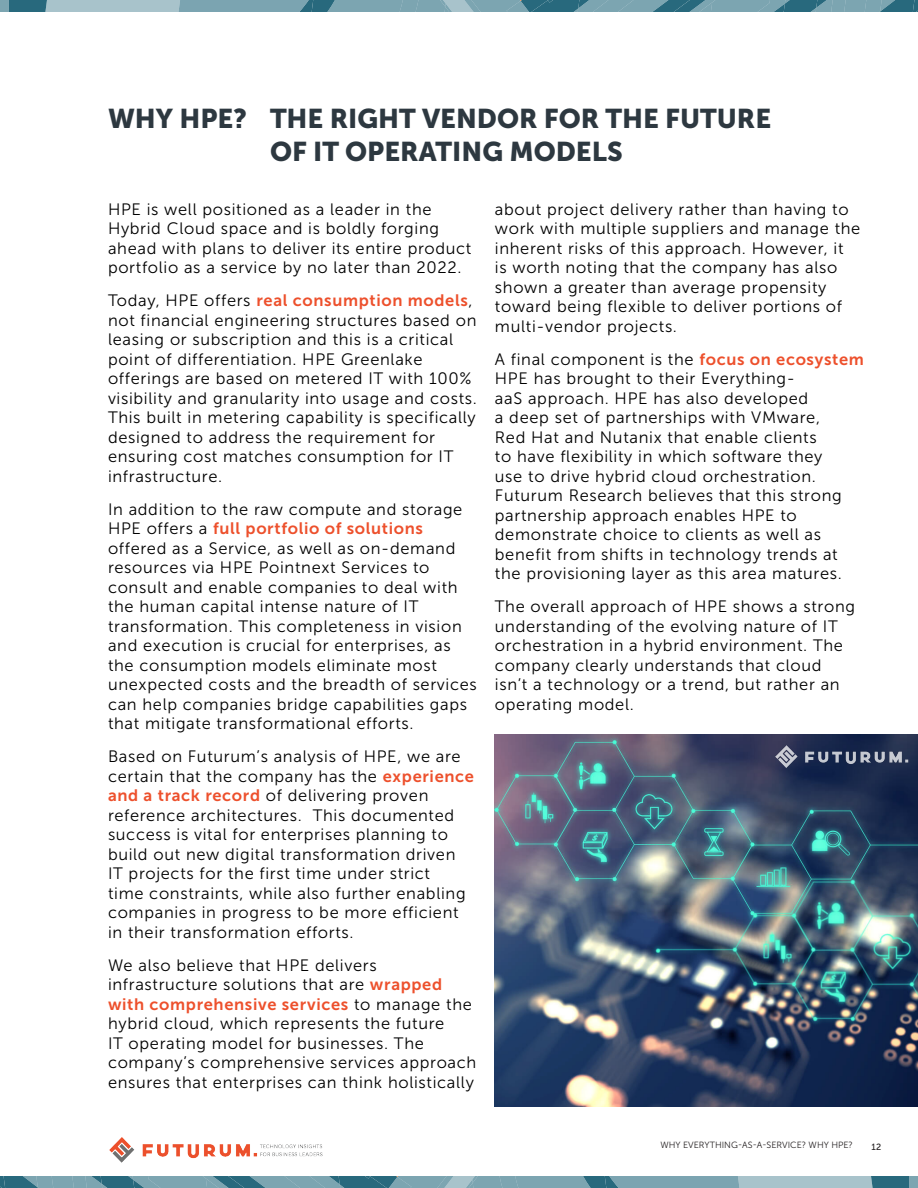
<style>
.page{position:relative;width:918px;height:1188px;background:#fff}
.page>*{position:absolute;margin:0;border:0;box-sizing:border-box;transform-origin:0 0}
.t1{font:27px "Museo Sans 900";color:#2d3840}
.t2{font:16.5px/19.5px "Museo Sans 300";letter-spacing:.04em;color:#000}
.t3{font:9px "Museo Sans 300";color:#231f20}
.t4{font:9px "Museo Sans 500";color:#231f20}
.s1{font-family:"Museo Sans 700";color:#ed502c}
</style>
<div class="page">
<img style="left:109px;top:1137px;width:214px;height:26px">
<svg style="left:0;top:1176px;width:918px;height:12px;background:#6f9ba9"></svg>
<svg style="left:0;top:0;width:918px;height:12px;background:#6f9ba9"></svg>
<img style="left:495px;top:734px;width:423px;height:373px">
<img style="left:776px;top:745px;width:134px;height:23px">
<p class="t1" style="left:108px;top:103px;width:665px">WHY HPE? THE RIGHT VENDOR FOR THE FUTURE</p>
<p class="t1" style="left:270px;top:136px;width:354px">OF IT OPERATING MODELS</p>
<p class="t2" style="left:108px;top:200px;width:365px">HPE is well positioned as a leader in the Hybrid Cloud space and is boldly forging ahead with plans to deliver its entire product portfolio as a service by no later than 2022.</p>
<p class="t2" style="left:108px;top:291px;width:370px">Today, HPE offers <span class="s1">real consumption models</span>, not financial engineering structures based on leasing or subscription and this is a critical point of differentiation. HPE Greenlake offerings are based on metered IT with 100% visibility and granularity into usage and costs.<br>This built in metering capability is specifically designed to address the requirement for ensuring cost matches consumption for IT infrastructure.</p>
<p class="t2" style="left:108px;top:500px;width:370px">In addition to the raw compute and storage HPE offers a <span class="s1">full portfolio of solutions </span>offered as a Service, as well as on-demand resources via HPE Pointnext Services to consult and enable companies to deal with the human capital intense nature of IT transformation. This completeness in vision and execution is crucial for enterprises, as the consumption models eliminate most unexpected costs and the breadth of services can help companies bridge capabilities gaps that mitigate transformational efforts.</p>
<p class="t2" style="left:108px;top:747px;width:368px">Based on Futurum’s analysis of HPE, we are certain that the company has the <span class="s1">experience and a track record</span> of delivering proven reference architectures. This documented success is vital for enterprises planning to build out new digital transformation driven IT projects for the first time under strict<br>time constraints, while also further enabling companies in progress to be more efficient in their transformation efforts.</p>
<p class="t2" style="left:108px;top:956px;width:370px">We also believe that HPE delivers infrastructure solutions that are <span class="s1">wrapped with comprehensive services</span> to manage the hybrid cloud, which represents the future<br>IT operating model for businesses. The company’s comprehensive services approach ensures that enterprises can think holistically</p>
<p class="t2" style="left:495px;top:200px;width:367px">about project delivery rather than having to work with multiple suppliers and manage the inherent risks of this approach. However, it<br>is worth noting that the company has also shown a greater than average propensity toward being flexible to deliver portions of multi-vendor projects.</p>
<p class="t2" style="left:495px;top:350px;width:370px">A final component is the <span class="s1">focus on ecosystem </span>HPE has brought to their Everything-<br>aaS approach. HPE has also developed<br>a deep set of partnerships with VMware,<br>Red Hat and Nutanix that enable clients<br>to have flexibility in which software they<br>use to drive hybrid cloud orchestration.<br>Futurum Research believes that this strong partnership approach enables HPE to demonstrate choice to clients as well as benefit from shifts in technology trends at the provisioning layer as this area matures.</p>
<p class="t2" style="left:495px;top:597px;width:362px">The overall approach of HPE shows a strong understanding of the evolving nature of IT orchestration in a hybrid environment. The company clearly understands that cloud isn’t a technology or a trend, but rather an operating model.</p>
<p class="t3" style="left:660px;top:1140px;width:194px">WHY EVERYTHING-AS-A-SERVICE? WHY HPE?</p>
<p class="t4" style="left:872px;top:1142px;width:11px">12</p>
</div>
